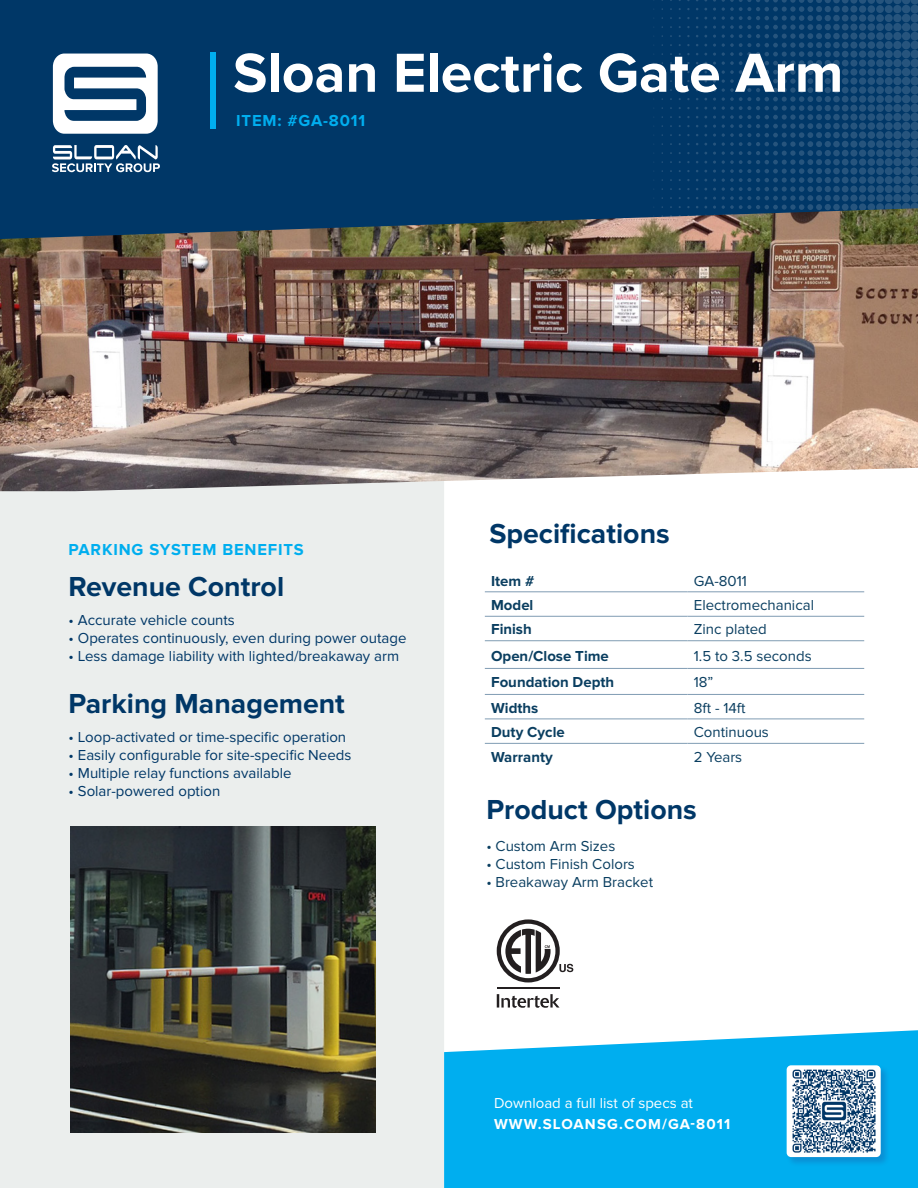
<style>
.page{position:relative;width:918px;height:1188px;background:#fff}
.page>*{position:absolute;margin:0;border:0;box-sizing:border-box;transform-origin:0 0}
.t1{font:700 57px "Proxima Nova";color:#fff}
.t2{font:700 28.5px "Proxima Nova";color:#003767}
.t3{font:700 16.5px "Proxima Nova";letter-spacing:.05em;color:#00aeef}
.t4{font:15px "Proxima Nova";color:#003767}
.t5{font:15px "Proxima Nova";color:#0a3e60}
.t6{font:700 15px "Proxima Nova";color:#0a3e60}
.t7{font:15px "Proxima Nova";color:#fff}
.t8{font:700 15px "Proxima Nova";letter-spacing:.075em;color:#fff}
</style>
<div class="page">
<div style="left:0;top:491px;width:444px;height:697px;background:#ebeeed"></div>
<svg style="left:444px;top:1030px;width:474px;height:158px;background:#15b4f0"></svg>
<div style="left:0;top:0;width:722px;height:208px;background:#003767"></div>
<svg style="left:722px;top:0;width:196px;height:208px;background:#0e426f"></svg>
<svg style="left:53px;top:54px;width:105px;height:80px"></svg>
<svg style="left:52px;top:145px;width:108px;height:27px"></svg>
<div style="left:210px;top:53px;width:5px;height:76px;background:#00aeef"></div>
<img style="left:0;top:208px;width:918px;height:283px">
<hr style="left:485px;top:592px;width:203px;height:1px;background:#809cb3">
<hr style="left:688px;top:592px;width:176px;height:1px;background:#809cb3">
<hr style="left:485px;top:616px;width:203px;height:1px;background:#809cb3">
<hr style="left:688px;top:616px;width:176px;height:1px;background:#809cb3">
<hr style="left:485px;top:640px;width:203px;height:1px;background:#809cb3">
<hr style="left:688px;top:640px;width:176px;height:1px;background:#809cb3">
<hr style="left:485px;top:668px;width:203px;height:1px;background:#809cb3">
<hr style="left:688px;top:668px;width:176px;height:1px;background:#809cb3">
<hr style="left:485px;top:694px;width:203px;height:1px;background:#809cb3">
<hr style="left:688px;top:694px;width:176px;height:1px;background:#809cb3">
<hr style="left:485px;top:719px;width:203px;height:1px;background:#809cb3">
<hr style="left:688px;top:719px;width:176px;height:1px;background:#809cb3">
<hr style="left:485px;top:743px;width:203px;height:1px;background:#809cb3">
<hr style="left:688px;top:743px;width:176px;height:1px;background:#809cb3">
<div style="left:786px;top:1065px;width:104px;height:102px;background:#253f8e;opacity:.27"></div>
<div style="left:787px;top:1065px;width:94px;height:92px;background:#fff;border-radius:4px"></div>
<img style="left:792px;top:1069px;width:84px;height:84px">
<img style="left:70px;top:827px;width:306px;height:305px">
<svg style="left:497px;top:994px;width:63px;height:14px"></svg>
<hr style="left:497px;top:987px;width:63px;height:2px;background:#231f20">
<svg style="left:497px;top:919px;width:76px;height:63px"></svg>
<p class="t1" style="left:233px;top:40px;width:612px">Sloan Electric Gate Arm</p>
<p class="t3" style="left:236px;top:111px;width:130px">ITEM: #GA-8011</p>
<p class="t3" style="left:69px;top:540px;width:237px">PARKING SYSTEM BENEFITS</p>
<p class="t2" style="left:69px;top:571px;width:217px">Revenue Control</p>
<p class="t4" style="left:69px;top:612px;width:168px">• Accurate vehicle counts</p>
<p class="t4" style="left:69px;top:630px;width:339px">• Operates continuously, even during power outage</p>
<p class="t4" style="left:69px;top:648px;width:332px">• Less damage liability with lighted/breakaway arm</p>
<p class="t2" style="left:69px;top:688px;width:278px">Parking Management</p>
<p class="t4" style="left:69px;top:729px;width:279px">• Loop-activated or time-specific operation</p>
<p class="t4" style="left:69px;top:747px;width:284px">• Easily configurable for site-specific Needs</p>
<p class="t4" style="left:69px;top:765px;width:224px">• Multiple relay functions available</p>
<p class="t4" style="left:69px;top:783px;width:153px">• Solar-powered option</p>
<p class="t2" style="left:489px;top:517px;width:182px">Specifications</p>
<p class="t6" style="left:491px;top:572px;width:45px">Item #</p>
<p class="t5" style="left:694px;top:572px;width:55px">GA-8011</p>
<p class="t6" style="left:491px;top:596px;width:44px">Model</p>
<p class="t5" style="left:694px;top:596px;width:122px">Electromechanical</p>
<p class="t6" style="left:491px;top:621px;width:42px">Finish</p>
<p class="t5" style="left:694px;top:621px;width:75px">Zinc plated</p>
<p class="t6" style="left:491px;top:647px;width:119px">Open/Close Time</p>
<p class="t5" style="left:694px;top:647px;width:119px">1.5 to 3.5 seconds</p>
<p class="t6" style="left:491px;top:674px;width:125px">Foundation Depth</p>
<p class="t5" style="left:694px;top:674px;width:21px">18”</p>
<p class="t6" style="left:491px;top:699px;width:49px">Widths</p>
<p class="t5" style="left:694px;top:699px;width:53px">8ft - 14ft</p>
<p class="t6" style="left:491px;top:723px;width:75px">Duty Cycle</p>
<p class="t5" style="left:694px;top:723px;width:77px">Continuous</p>
<p class="t6" style="left:491px;top:749px;width:63px">Warranty</p>
<p class="t5" style="left:694px;top:749px;width:50px">2 Years</p>
<p class="t2" style="left:486px;top:793px;width:212px">Product Options</p>
<p class="t5" style="left:486px;top:837px;width:131px">• Custom Arm Sizes</p>
<p class="t5" style="left:486px;top:855px;width:150px">• Custom Finish Colors</p>
<p class="t5" style="left:486px;top:873px;width:168px">• Breakaway Arm Bracket</p>
<p class="t7" style="left:494px;top:1094px;width:200px">Download a full list of specs at</p>
<p class="t8" style="left:494px;top:1115px;width:238px">WWW.SLOANSG.COM/GA-8011</p>
</div>
